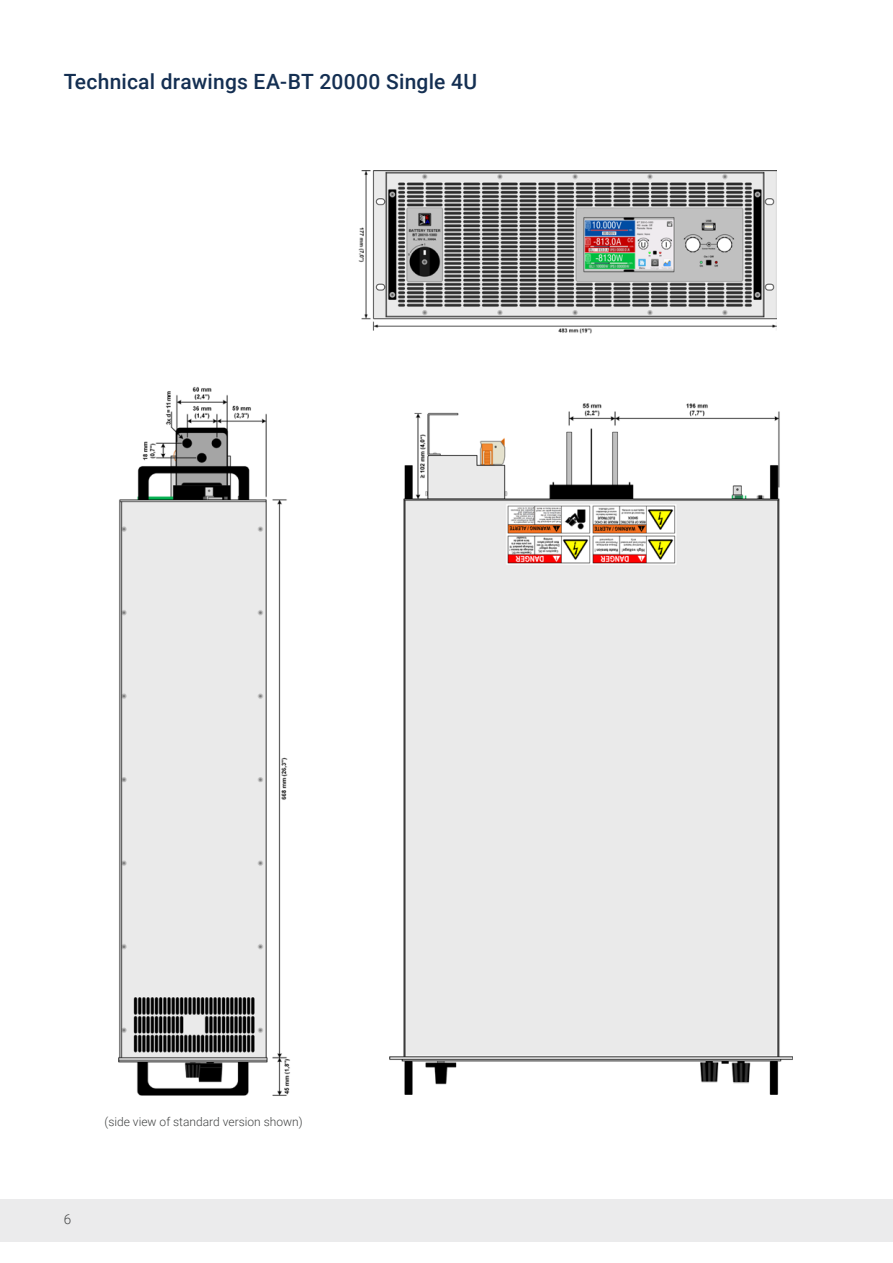
<style>
.page{position:relative;width:893px;height:1263px;background:#fff}
.page>*{position:absolute;margin:0;border:0;box-sizing:border-box;transform-origin:0 0}
.t1{font:500 21px "Roboto";letter-spacing:.01em;color:#142f52}
.t2{font:300 13.5px "Roboto";color:#414343}
.t3{font:300 12px "Roboto";color:#414343}
</style>
<div class="page">
<div style="left:0;top:1199px;width:893px;height:43px;background:#ebebec"></div>
<img style="left:358px;top:170px;width:419px;height:164px">
<img style="left:118px;top:387px;width:172px;height:709px">
<img style="left:389px;top:403px;width:404px;height:691px">
<p class="t1" style="left:64px;top:67px;width:415px">Technical drawings EA-BT 20000 Single 4U</p>
<p class="t2" style="left:64px;top:1209px;width:9px">6</p>
<p class="t3" style="left:105px;top:1113px;width:200px">(side view of standard version shown)</p>
</div>
